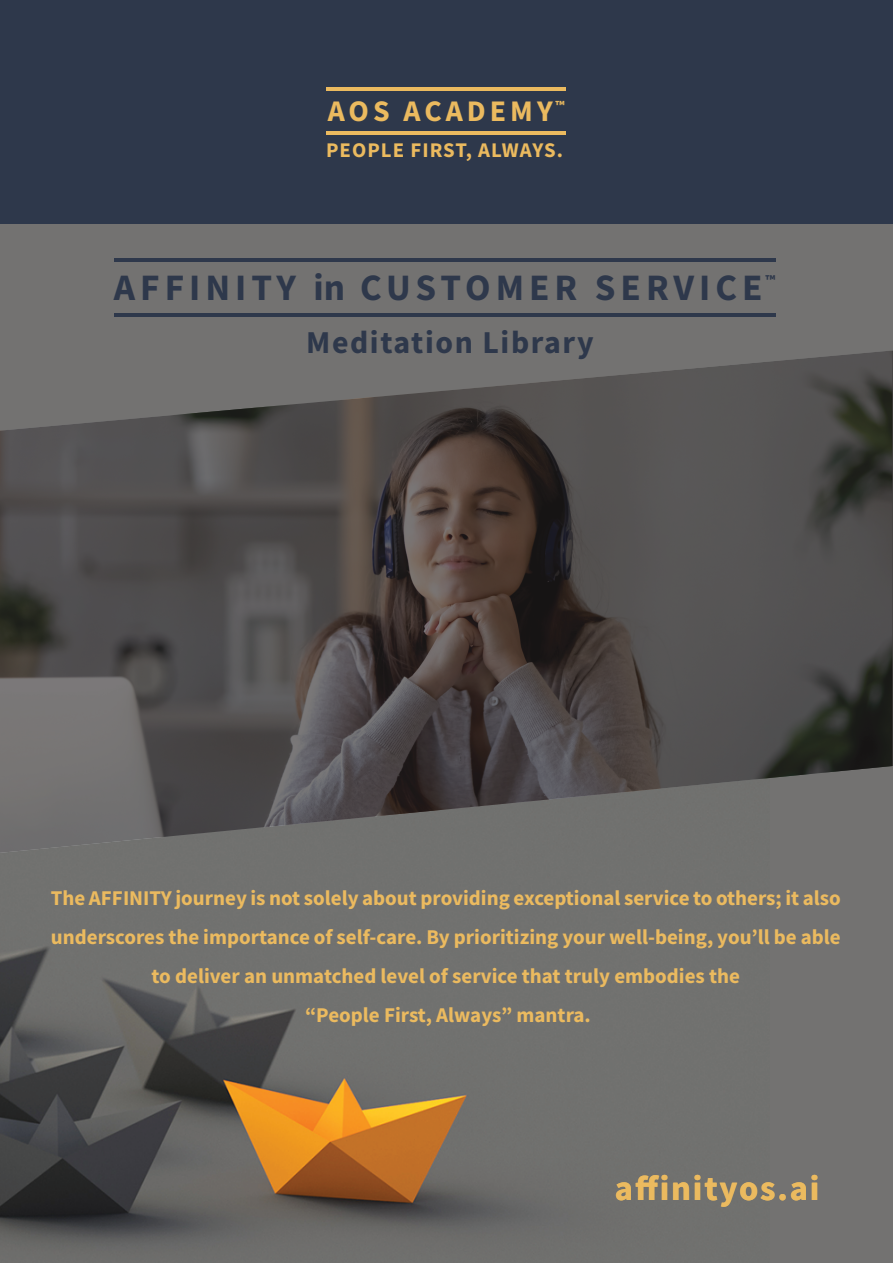
<style>
.page{position:relative;width:893px;height:1263px;background:#fff}
.page>*{position:absolute;margin:0;border:0;box-sizing:border-box;transform-origin:0 0}
.t1{font:700 37.35px "Source Sans Pro";letter-spacing:.135em;color:#2e384b}
.t2{font:700 34.8px "Source Sans Pro";letter-spacing:.05em;color:#ebba5f}
.t3{font:700 31.8px "Source Sans Pro";letter-spacing:.05em;color:#2e384b}
.t4{font:700 29.85px "Source Sans Pro";letter-spacing:.135em;color:#ebba5f}
.t5{font:700 21px/39px "Source Sans Pro";color:#ebba5f;text-align:center}
.t6{font:700 20.85px "Source Sans Pro";letter-spacing:.05em;color:#ebba5f}
.t7{font:700 14.55px "Source Sans Pro";color:#2e384b}
</style>
<div class="page">
<div style="left:1px;top:224px;width:892px;height:1039px;background:#737271"></div>
<img style="left:1px;top:947px;width:540px;height:305px">
<div style="left:1px;top:0;width:892px;height:224px;background:#2e384b"></div>
<hr style="left:326px;top:87px;width:240px;height:4px;background:#ebba5f">
<hr style="left:326px;top:131px;width:240px;height:3px;background:#ebba5f">
<hr style="left:114px;top:258px;width:661px;height:3px;background:#2e384b">
<hr style="left:114px;top:313px;width:661px;height:4px;background:#2e384b">
<svg style="left:0;top:351px;width:893px;height:502px"></svg>
<h3 class="t4" style="left:328px;top:91px;width:238px">AOS ACADEMY<sup>™</sup></h3>
<p class="t6" style="left:326px;top:136px;width:238px">PEOPLE FIRST, ALWAYS.</p>
<h1 class="t1" style="left:114px;top:262px;width:650px">AFFINITY in CUSTOMER SERVICE</h1>
<p class="t7" style="left:765px;top:270px;width:11px">™</p>
<h3 class="t3" style="left:306px;top:321px;width:289px">Meditation Library</h3>
<p class="t5" style="left:51px;top:879px;width:791px">The AFFINITY journey is not solely about providing exceptional service to others; it also underscores the importance of self-care. By prioritizing your well-being, youʼll be able to deliver an unmatched level of service that truly embodies the<br>“People First, Always” mantra.</p>
<h2 class="t2" style="left:615px;top:1165px;width:206px">affinityos.ai</h2>
</div>
